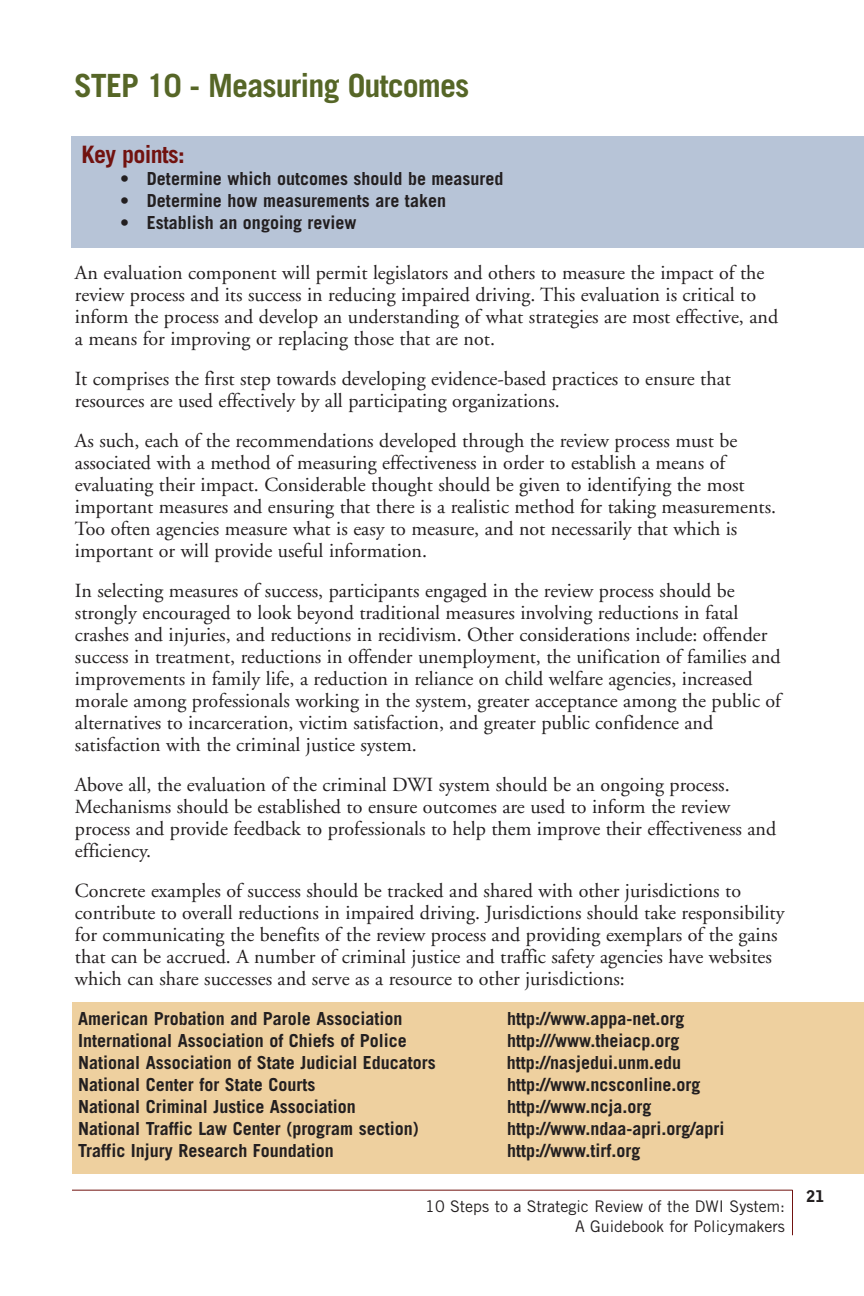
<style>
.page{position:relative;width:864px;height:1296px;background:#fff}
.page>*{position:absolute;margin:0;border:0;box-sizing:border-box;transform-origin:0 0}
.t1{font:700 32px "Trade Gothic";letter-spacing:-.03em;color:#566627}
.t2{font:700 24px "Trade Gothic";letter-spacing:-.03em;color:#71120f}
.t3{font:20px/22px "Adobe Garamond";color:#231f20}
.t4{font:700 18px "Trade Gothic";color:#231f20}
.t5{font:16px/19.2px "Trade Gothic";color:#231f20;text-align:right}
.t6{font:900 16px "Bell Gothic";color:#231f20}
</style>
<div class="page">
<div style="left:72px;top:1002px;width:792px;height:172px;background:#eed09f"></div>
<div style="left:71px;top:136px;width:793px;height:112px;background:#b7c4d7"></div>
<hr style="left:792px;top:1190px;width:1px;height:45px;background:#71120f">
<hr style="left:72px;top:1190px;width:720px;height:1px;background:#71120f">
<h1 class="t1" style="left:74px;top:74px;width:397px">STEP 10 - Measuring Outcomes</h1>
<p class="t2" style="left:82px;top:146px;width:105px">Key points:</p>
<p class="t4" style="left:120px;top:172px;width:385px">• Determine which outcomes should be measured</p>
<p class="t4" style="left:120px;top:194px;width:327px">• Determine how measurements are taken</p>
<p class="t4" style="left:120px;top:216px;width:238px">• Establish an ongoing review</p>
<p class="t3" style="left:75px;top:264px;width:705px">An evaluation component will permit legislators and others to measure the impact of the review process and its success in reducing impaired driving. This evaluation is critical to inform the process and develop an understanding of what strategies are most effective, and a means for improving or replacing those that are not.</p>
<p class="t3" style="left:75px;top:370px;width:657px">It comprises the first step towards developing evidence-based practices to ensure that resources are used effectively by all participating organizations.</p>
<p class="t3" style="left:75px;top:432px;width:703px">As such, each of the recommendations developed through the review process must be associated with a method of measuring effectiveness in order to establish a means of evaluating their impact. Considerable thought should be given to identifying the most important measures and ensuring that there is a realistic method for taking measurements.<br>Too often agencies measure what is easy to measure, and not necessarily that which is important or will provide useful information.</p>
<p class="t3" style="left:75px;top:582px;width:708px">In selecting measures of success, participants engaged in the review process should be strongly encouraged to look beyond traditional measures involving reductions in fatal crashes and injuries, and reductions in recidivism. Other considerations include: offender success in treatment, reductions in offender unemployment, the unification of families and improvements in family life, a reduction in reliance on child welfare agencies, increased morale among professionals working in the system, greater acceptance among the public of alternatives to incarceration, victim satisfaction, and greater public confidence and satisfaction with the criminal justice system.</p>
<p class="t3" style="left:75px;top:776px;width:703px">Above all, the evaluation of the criminal DWI system should be an ongoing process.<br>Mechanisms should be established to ensure outcomes are used to inform the review process and provide feedback to professionals to help them improve their effectiveness and efficiency.</p>
<p class="t3" style="left:75px;top:882px;width:711px">Concrete examples of success should be tracked and shared with other jurisdictions to contribute to overall reductions in impaired driving. Jurisdictions should take responsibility for communicating the benefits of the review process and providing exemplars of the gains that can be accrued. A number of criminal justice and traffic safety agencies have websites which can share successes and serve as a resource to other jurisdictions:</p>
<p class="t4" style="left:78px;top:1012px;width:326px">American Probation and Parole Association</p>
<p class="t4" style="left:507px;top:1012px;width:179px">http://www.appa-net.org</p>
<p class="t4" style="left:78px;top:1034px;width:330px">International Association of Chiefs of Police</p>
<p class="t4" style="left:507px;top:1034px;width:174px">http:///www.theiacp.org</p>
<p class="t4" style="left:78px;top:1056px;width:359px">National Association of State Judicial Educators</p>
<p class="t4" style="left:507px;top:1056px;width:176px">http://nasjedui.unm.edu</p>
<p class="t4" style="left:78px;top:1078px;width:239px">National Center for State Courts</p>
<p class="t4" style="left:507px;top:1078px;width:195px">http://www.ncsconline.org</p>
<p class="t4" style="left:78px;top:1100px;width:279px">National Criminal Justice Association</p>
<p class="t4" style="left:507px;top:1100px;width:146px">http://www.ncja.org</p>
<p class="t4" style="left:78px;top:1122px;width:342px">National Traffic Law Center (program section)</p>
<p class="t4" style="left:507px;top:1122px;width:219px">http://www.ndaa-apri.org/apri</p>
<p class="t4" style="left:78px;top:1144px;width:257px">Traffic Injury Research Foundation</p>
<p class="t4" style="left:507px;top:1144px;width:135px">http://www.tirf.org</p>
<p class="t5" style="left:425px;top:1198px;width:361px">10 Steps to a Strategic Review of the DWI System:<br>A Guidebook for Policymakers</p>
<p class="t6" style="left:807px;top:1190px;width:19px">21</p>
</div>
